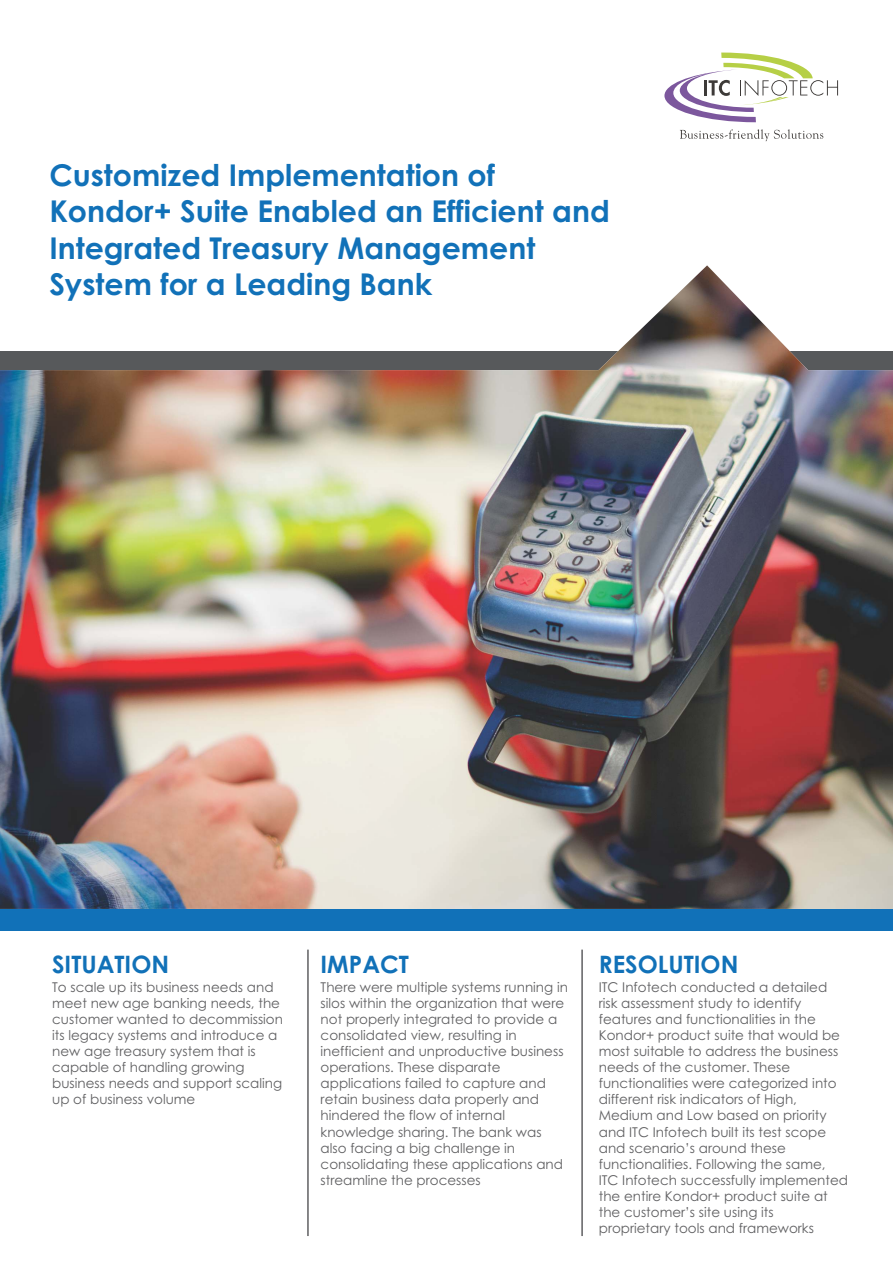
<style>
.page{position:relative;width:893px;height:1263px;background:#fff}
.page>*{position:absolute;margin:0;border:0;box-sizing:border-box;transform-origin:0 0}
.t1{font:700 30px/36.3px "Century Gothic";color:#1171b8}
.t2{font:700 24px "Century Gothic";color:#1171b8}
.t3{font:13.5px/16px "Century Gothic";color:#606062}
</style>
<div class="page">
<div style="left:0;top:902px;width:893px;height:29px;background:#1171b8"></div>
<hr style="left:307px;top:949px;width:2px;height:287px;background:#606062">
<hr style="left:581px;top:949px;width:2px;height:287px;background:#606062">
<img style="left:0;top:265px;width:893px;height:644px">
<svg style="left:680px;top:129px;width:143px;height:12px"></svg>
<svg style="left:664px;top:53px;width:174px;height:69px"></svg>
<h1 class="t1" style="left:49px;top:160px;width:562px">Customized Implementation of<br>Kondor+ Suite Enabled an Efficient and<br>Integrated Treasury Management<br>System for a Leading Bank</h1>
<h2 class="t2" style="left:52px;top:955px;width:119px">SITUATION</h2>
<p class="t3" style="left:52px;top:980px;width:232px">To scale up its business needs and meet new age banking needs, the customer wanted to decommission its legacy systems and introduce a new age treasury system that is capable of handling growing business needs and support scaling up of business volume</p>
<h2 class="t2" style="left:321px;top:955px;width:90px">IMPACT</h2>
<p class="t3" style="left:321px;top:980px;width:249px">There were multiple systems running in silos within the organization that were not properly integrated to provide a consolidated view, resulting in inefficient and unproductive business operations. These disparate applications failed to capture and retain business data properly and hindered the flow of internal knowledge sharing. The bank was also facing a big challenge in consolidating these applications and streamline the processes</p>
<h2 class="t2" style="left:599px;top:955px;width:141px">RESOLUTION</h2>
<p class="t3" style="left:599px;top:980px;width:251px">ITC Infotech conducted a detailed risk assessment study to identify features and functionalities in the Kondor+ product suite that would be most suitable to address the business needs of the customer. These functionalities were categorized into different risk indicators of High, Medium and Low based on priority and ITC Infotech built its test scope and scenario’s around these functionalities. Following the same, ITC Infotech successfully implemented the entire Kondor+ product suite at the customer’s site using its proprietary tools and frameworks</p>
</div>
